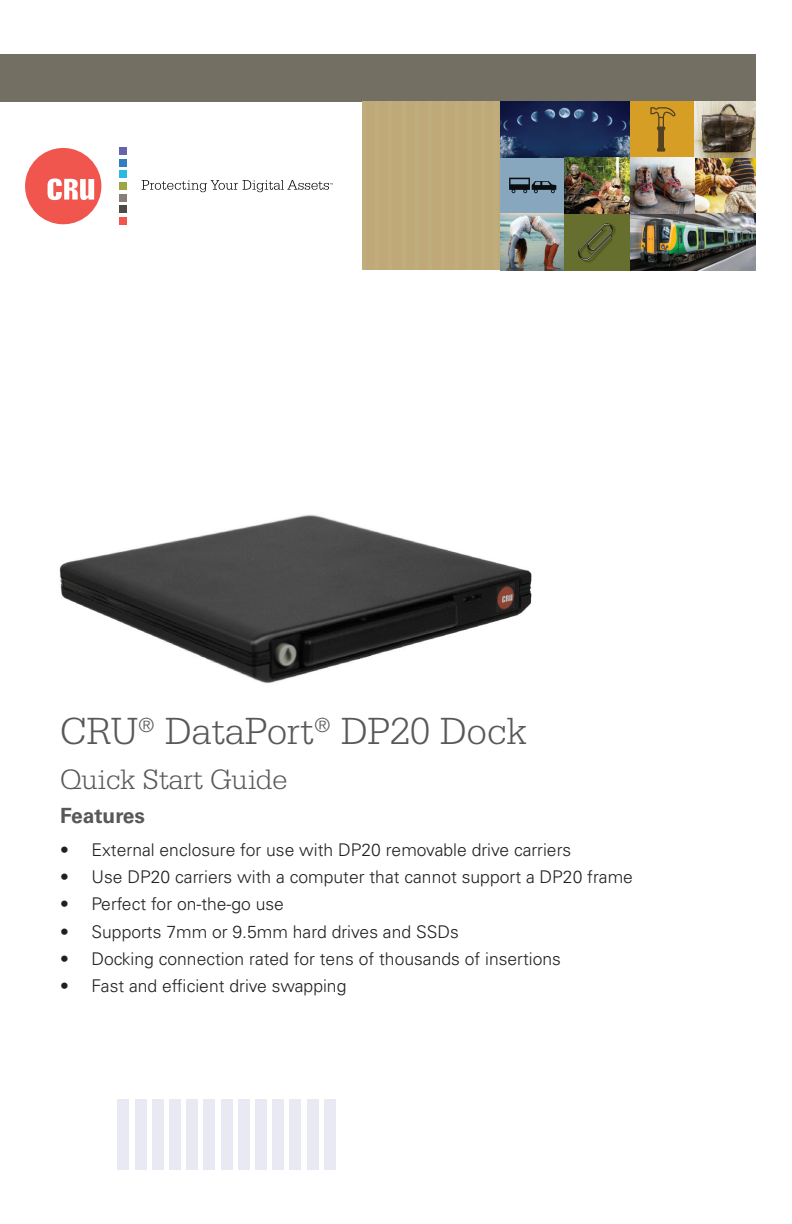
<style>
.page{position:relative;width:792px;height:1224px;background:#fff}
.page>*{position:absolute;margin:0;border:0;box-sizing:border-box;transform-origin:0 0}
.Document_Name{font:300 40px "Serifa Std";color:#57585a}
.Main_SubHead{font:300 29.8px "Serifa Std";letter-spacing:-.005em;color:#57585a}
.FeaturesHeadline{font:700 21px "Univers LT Std";color:#57585a}
.t1{font:300 17.6px "Univers LT Std";color:#231f20}
</style>
<div class="page">
<div style="left:0;top:54px;width:756px;height:48px;background:#736f63"></div>
<div style="left:118px;top:1099px;width:11px;height:71px;background:#e9e9f3"></div>
<div style="left:307px;top:1099px;width:11px;height:71px;background:#e9e9f3"></div>
<div style="left:169px;top:1099px;width:12px;height:71px;background:#e9e9f3"></div>
<div style="left:255px;top:1099px;width:12px;height:71px;background:#e9e9f3"></div>
<div style="left:135px;top:1099px;width:11px;height:71px;background:#e9e9f3"></div>
<div style="left:290px;top:1099px;width:11px;height:71px;background:#e9e9f3"></div>
<div style="left:324px;top:1099px;width:11px;height:71px;background:#e9e9f3"></div>
<div style="left:186px;top:1099px;width:12px;height:71px;background:#e9e9f3"></div>
<div style="left:238px;top:1099px;width:12px;height:71px;background:#e9e9f3"></div>
<div style="left:152px;top:1099px;width:12px;height:71px;background:#e9e9f3"></div>
<div style="left:272px;top:1099px;width:12px;height:71px;background:#e9e9f3"></div>
<div style="left:221px;top:1099px;width:11px;height:71px;background:#e9e9f3"></div>
<div style="left:204px;top:1099px;width:11px;height:71px;background:#e9e9f3"></div>
<svg style="left:25px;top:148px;width:76px;height:76px"></svg>
<div style="left:119px;top:147px;width:8px;height:8px;background:#6364ad"></div>
<div style="left:119px;top:159px;width:8px;height:7px;background:#2f7fc2"></div>
<div style="left:119px;top:171px;width:8px;height:7px;background:#2abae0"></div>
<div style="left:119px;top:182px;width:8px;height:8px;background:#9ca643"></div>
<div style="left:119px;top:194px;width:8px;height:7px;background:#877f77"></div>
<div style="left:119px;top:217px;width:8px;height:8px;background:#f0564e"></div>
<svg style="left:142px;top:180px;width:191px;height:12px"></svg>
<div style="left:119px;top:206px;width:8px;height:7px;background:#4d4a41"></div>
<div style="left:362px;top:102px;width:330px;height:168px;background:#bfa979"></div>
<hr style="left:362px;top:102px;width:4px;height:168px;background:#c0ad7d">
<hr style="left:375px;top:102px;width:4px;height:168px;background:#c0ad7d">
<hr style="left:388px;top:102px;width:4px;height:168px;background:#c0ad7d">
<hr style="left:402px;top:102px;width:4px;height:168px;background:#c0ad7d">
<hr style="left:415px;top:102px;width:4px;height:168px;background:#c0ad7d">
<hr style="left:428px;top:102px;width:4px;height:168px;background:#c0ad7d">
<hr style="left:441px;top:102px;width:4px;height:168px;background:#c0ad7d">
<hr style="left:455px;top:102px;width:4px;height:168px;background:#c0ad7d">
<hr style="left:468px;top:102px;width:4px;height:168px;background:#c0ad7d">
<hr style="left:481px;top:102px;width:4px;height:168px;background:#c0ad7d">
<img style="left:694px;top:102px;width:62px;height:112px">
<img style="left:500px;top:214px;width:256px;height:56px">
<div style="left:500px;top:157px;width:65px;height:57px;background:#87a7be"></div>
<svg style="left:509px;top:178px;width:47px;height:15px"></svg>
<div style="left:565px;top:214px;width:64px;height:56px;background:#676f2e"></div>
<svg style="left:578px;top:223px;width:36px;height:38px"></svg>
<div style="left:629px;top:102px;width:65px;height:55px;background:#d79e26"></div>
<svg style="left:650px;top:107px;width:26px;height:45px"></svg>
<img style="left:500px;top:102px;width:129px;height:55px">
<img style="left:565px;top:157px;width:129px;height:57px">
<hr style="left:494px;top:102px;width:4px;height:168px;background:#c0ad7d">
<img style="left:59px;top:514px;width:473px;height:170px">
<p class="Document_Name" style="left:60px;top:709px;width:468px">CRU<sup>®</sup> DataPort<sup>®</sup> DP20 Dock</p>
<p class="Main_SubHead" style="left:60px;top:762px;width:229px">Quick Start Guide</p>
<p class="FeaturesHeadline" style="left:60px;top:803px;width:87px">Features</p>
<p class="t1" style="left:60px;top:839px;width:513px">• External enclosure for use with DP20 removable drive carriers</p>
<p class="t1" style="left:60px;top:866px;width:574px">• Use DP20 carriers with a computer that cannot support a DP20 frame</p>
<p class="t1" style="left:60px;top:893px;width:225px">• Perfect for on-the-go use</p>
<p class="t1" style="left:60px;top:921px;width:400px">• Supports 7mm or 9.5mm hard drives and SSDs</p>
<p class="t1" style="left:60px;top:948px;width:502px">• Docking connection rated for tens of thousands of insertions</p>
<p class="t1" style="left:60px;top:975px;width:288px">• Fast and efficient drive swapping</p>
</div>
